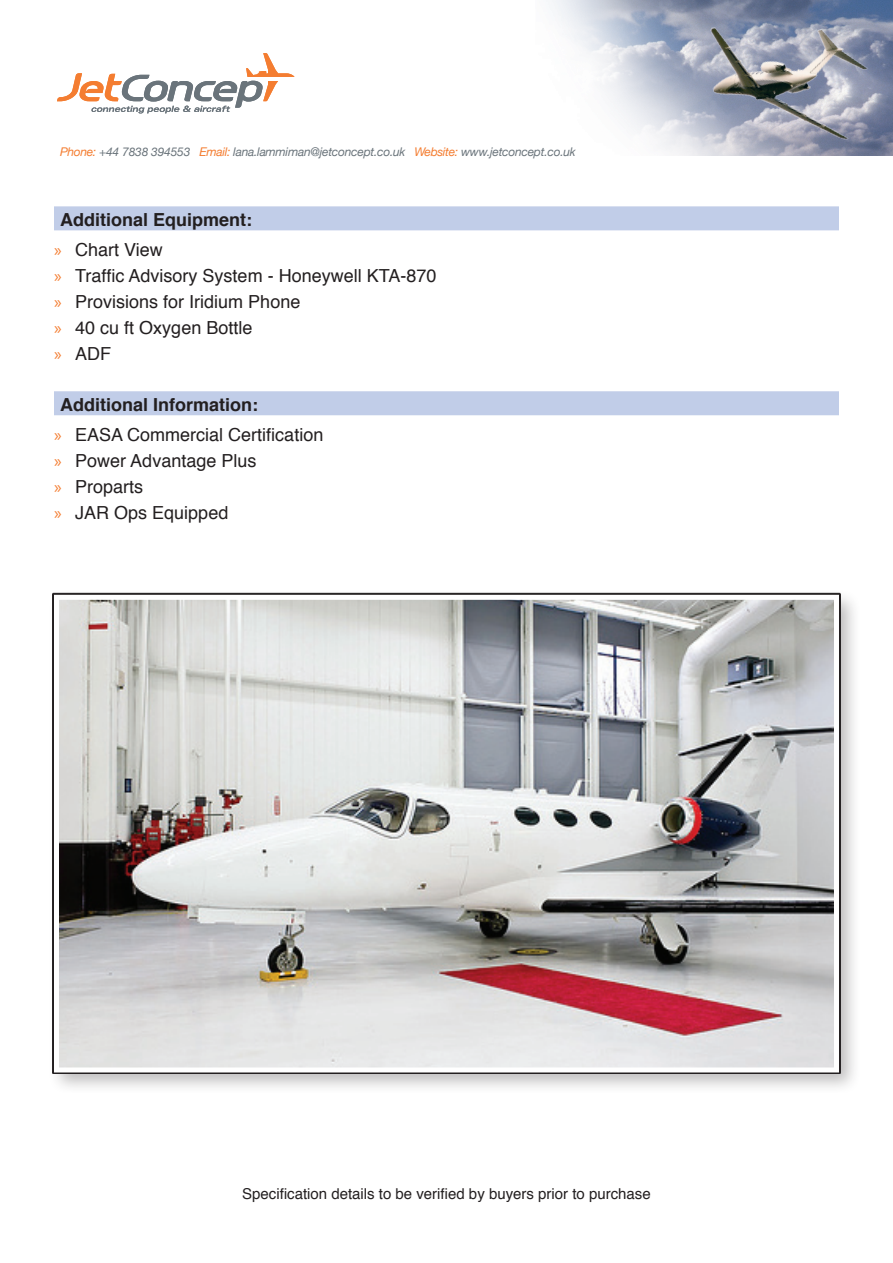
<style>
.page{position:relative;width:893px;height:1263px;background:#fff}
.page>*{position:absolute;margin:0;border:0;box-sizing:border-box;transform-origin:0 0}
.t1{font:18px/25.8px "Helvetica";color:#231f20}
.t2{font:700 18px/30.2px "Helvetica";color:#231f20}
.t3{font:15px "Helvetica";color:#231f20}
.t4{font:italic 12px "Helvetica Neue";letter-spacing:-.02em;color:#6a747b}
.s1{color:#f47d31}
.s2{font-family:"Myriad Pro";font-weight:400;color:#f47d31}
.s3{font-weight:400}
.s4{font-family:"Myriad Pro";color:#f47d31}
.s5{font-weight:700}
</style>
<div class="page">
<img style="left:552px;top:0;width:341px;height:155px">
<img style="left:682px;top:0;width:207px;height:154px">
<div style="left:54px;top:206px;width:785px;height:24px;background:#c1cde8"></div>
<div style="left:54px;top:391px;width:785px;height:24px;background:#c1cde8"></div>
<svg style="left:57px;top:53px;width:237px;height:60px"></svg>
<div style="left:48px;top:588px;width:813px;height:506px;background:#231f20;opacity:.3"></div>
<img style="left:60px;top:601px;width:773px;height:465px">
<div style="left:54px;top:595px;width:785px;height:477px;border:5px solid #fff"></div>
<p class="t4" style="left:60px;top:144px;width:517px"><span class="s1">Phone:</span> +44 7838 394553 <span class="s1">Email:</span> lana.lammiman@jetconcept.co.uk <span class="s1">Website:</span> www.jetconcept.co.uk</p>
<p class="t2" style="left:54px;top:205px;width:199px;text-indent:6px">Additional Equipment: <span class="s2">»</span> <span class="s3">Chart View</span></p>
<p class="t1" style="left:54px;top:263px;width:384px"><span class="s4">»</span> Traffic Advisory System - Honeywell KTA-870 <span class="s4">»</span> Provisions for Iridium Phone<br><span class="s4">»</span> 40 cu ft Oxygen Bottle<br><span class="s4">»</span> ADF</p>
<p class="t1" style="left:54px;top:390px;width:271px;line-height:30.2px;text-indent:6px"><span class="s5">Additional Information:<br></span><span class="s4">»</span> EASA Commercial Certification</p>
<p class="t1" style="left:54px;top:448px;width:204px"><span class="s4">»</span> Power Advantage Plus <span class="s4">»</span> Proparts<br><span class="s4">»</span> JAR Ops Equipped</p>
<p class="t3" style="left:242px;top:1182px;width:410px">Specification details to be verified by buyers prior to purchase</p>
</div>
